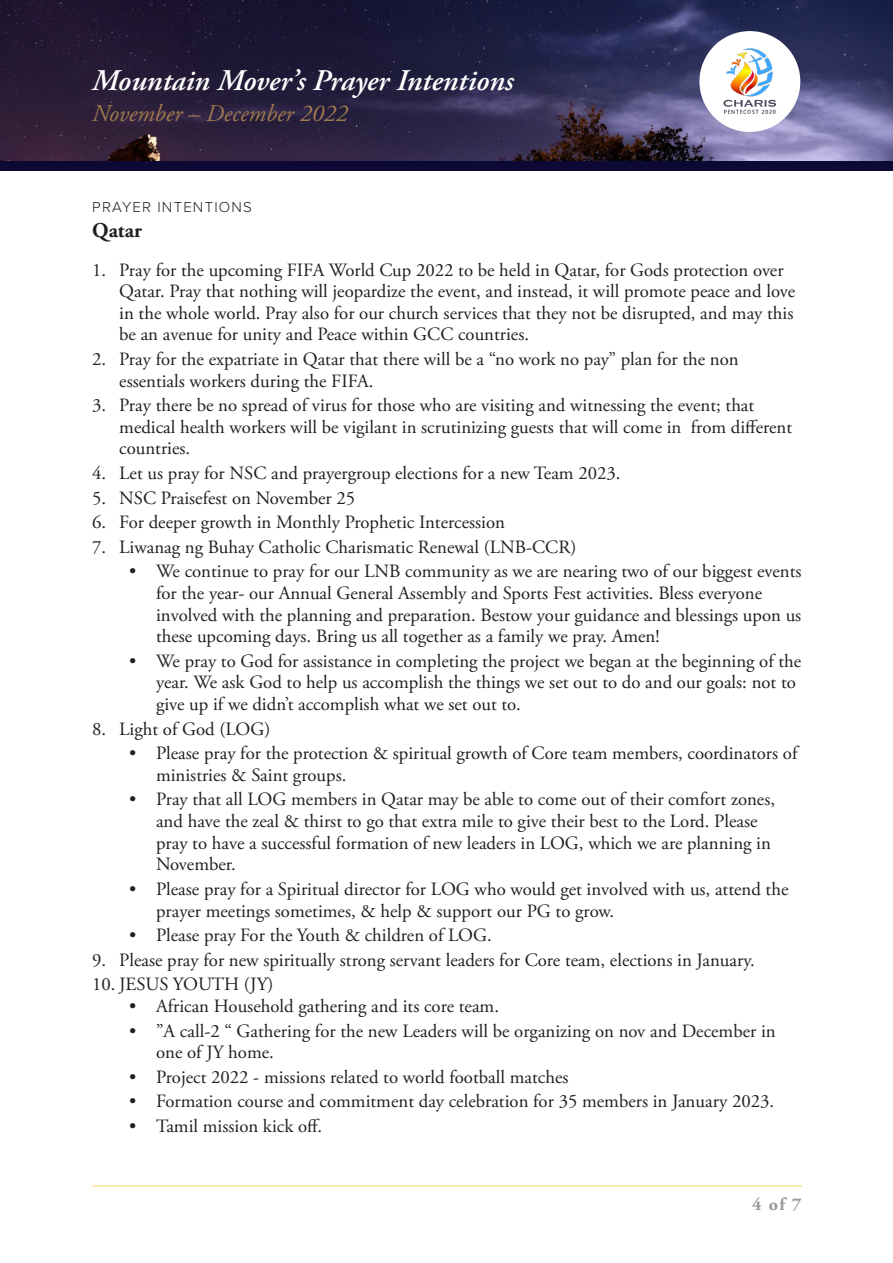
<style>
.page{position:relative;width:893px;height:1263px;background:#fff}
.page>*{position:absolute;margin:0;border:0;box-sizing:border-box;transform-origin:0 0}
.t1{font:italic 600 30px "Adobe Garamond Pro";color:#fff}
.t2{font:italic 24px "Adobe Garamond Pro";color:#a0794f}
.t3{font:700 21px "Adobe Garamond Pro";color:#231f20}
.t4{font:18.75px/21.6px "Adobe Garamond Pro";color:#231f20}
.t5{font:700 18px "Adobe Garamond Pro";color:#95979a}
.t6{font:300 15px "Proxima Nova";letter-spacing:.08em;color:#231f20}
</style>
<div class="page">
<hr style="left:92px;top:1185px;width:709px;height:1px;background:#ffcc3e">
<img style="left:0;top:0;width:893px;height:161px">
<div style="left:0;top:161px;width:893px;height:10px;background:#0c0935"></div>
<img style="left:695px;top:31px;width:101px;height:98px">
<p class="t1" style="left:92px;top:63px;width:423px">Mountain Mover’s Prayer Intentions</p>
<p class="t2" style="left:92px;top:99px;width:257px">November – December 2022</p>
<p class="t6" style="left:92px;top:196px;width:161px">PRAYER INTENTIONS</p>
<p class="t3" style="left:92px;top:218px;width:51px">Qatar</p>
<p class="t4" style="left:119px;top:260px;width:677px;text-indent:-27px">1. Pray for the upcoming FIFA World Cup 2022 to be held in Qatar, for Gods protection over Qatar. Pray that nothing will jeopardize the event, and instead, it will promote peace and love in the whole world. Pray also for our church services that they not be disrupted, and may this be an avenue for unity and Peace within GCC countries.</p>
<p class="t4" style="left:119px;top:349px;width:621px;text-indent:-27px">2. Pray for the expatriate in Qatar that there will be a “no work no pay” plan for the non essentials workers during the FIFA.</p>
<p class="t4" style="left:119px;top:395px;width:674px;text-indent:-27px">3. Pray there be no spread of virus for those who are visiting and witnessing the event; that medical health workers will be vigilant in scrutinizing guests that will come in from different countries.</p>
<p class="t4" style="left:92px;top:463px;width:530px">4. Let us pray for NSC and prayergroup elections for a new Team 2023.</p>
<p class="t4" style="left:92px;top:488px;width:264px">5. NSC Praisefest on November 25</p>
<p class="t4" style="left:92px;top:512px;width:414px">6. For deeper growth in Monthly Prophetic Intercession</p>
<p class="t4" style="left:92px;top:537px;width:486px">7. Liwanag ng Buhay Catholic Charismatic Renewal (LNB-CCR)</p>
<p class="t4" style="left:156px;top:561px;width:647px;text-indent:-27px">• We continue to pray for our LNB community as we are nearing two of our biggest events for the year- our Annual General Assembly and Sports Fest activities. Bless everyone involved with the planning and preparation. Bestow your guidance and blessings upon us these upcoming days. Bring us all together as a family we pray. Amen!</p>
<p class="t4" style="left:156px;top:651px;width:647px;text-indent:-27px">• We pray to God for assistance in completing the project we began at the beginning of the year. We ask God to help us accomplish the things we set out to do and our goals: not to give up if we didn’t accomplish what we set out to.</p>
<p class="t4" style="left:92px;top:719px;width:180px">8. Light of God (LOG)</p>
<p class="t4" style="left:156px;top:743px;width:643px;text-indent:-27px">• Please pray for the protection &amp; spiritual growth of Core team members, coordinators of ministries &amp; Saint groups.</p>
<p class="t4" style="left:156px;top:789px;width:621px;text-indent:-27px">• Pray that all LOG members in Qatar may be able to come out of their comfort zones, and have the zeal &amp; thirst to go that extra mile to give their best to the Lord. Please pray to have a successful formation of new leaders in LOG, which we are planning in November.</p>
<p class="t4" style="left:156px;top:879px;width:634px;text-indent:-27px">• Please pray for a Spiritual director for LOG who would get involved with us, attend the prayer meetings sometimes, &amp; help &amp; support our PG to grow.</p>
<p class="t4" style="left:129px;top:925px;width:364px">• Please pray For the Youth &amp; children of LOG.</p>
<p class="t4" style="left:92px;top:950px;width:664px">9. Please pray for new spiritually strong servant leaders for Core team, elections in January.</p>
<p class="t4" style="left:92px;top:974px;width:183px">10. JESUS YOUTH (JY)</p>
<p class="t4" style="left:129px;top:996px;width:372px">• African Household gathering and its core team.</p>
<p class="t4" style="left:156px;top:1020px;width:621px;text-indent:-27px">• ”A call-2 “ Gathering for the new Leaders will be organizing on nov and December in one of JY home.</p>
<p class="t4" style="left:129px;top:1067px;width:441px">• Project 2022 - missions related to world football matches</p>
<p class="t4" style="left:129px;top:1091px;width:647px">• Formation course and commitment day celebration for 35 members in January 2023.</p>
<p class="t4" style="left:129px;top:1116px;width:195px">• Tamil mission kick off.</p>
<p class="t5" style="left:752px;top:1193px;width:51px">4 of 7</p>
</div>
